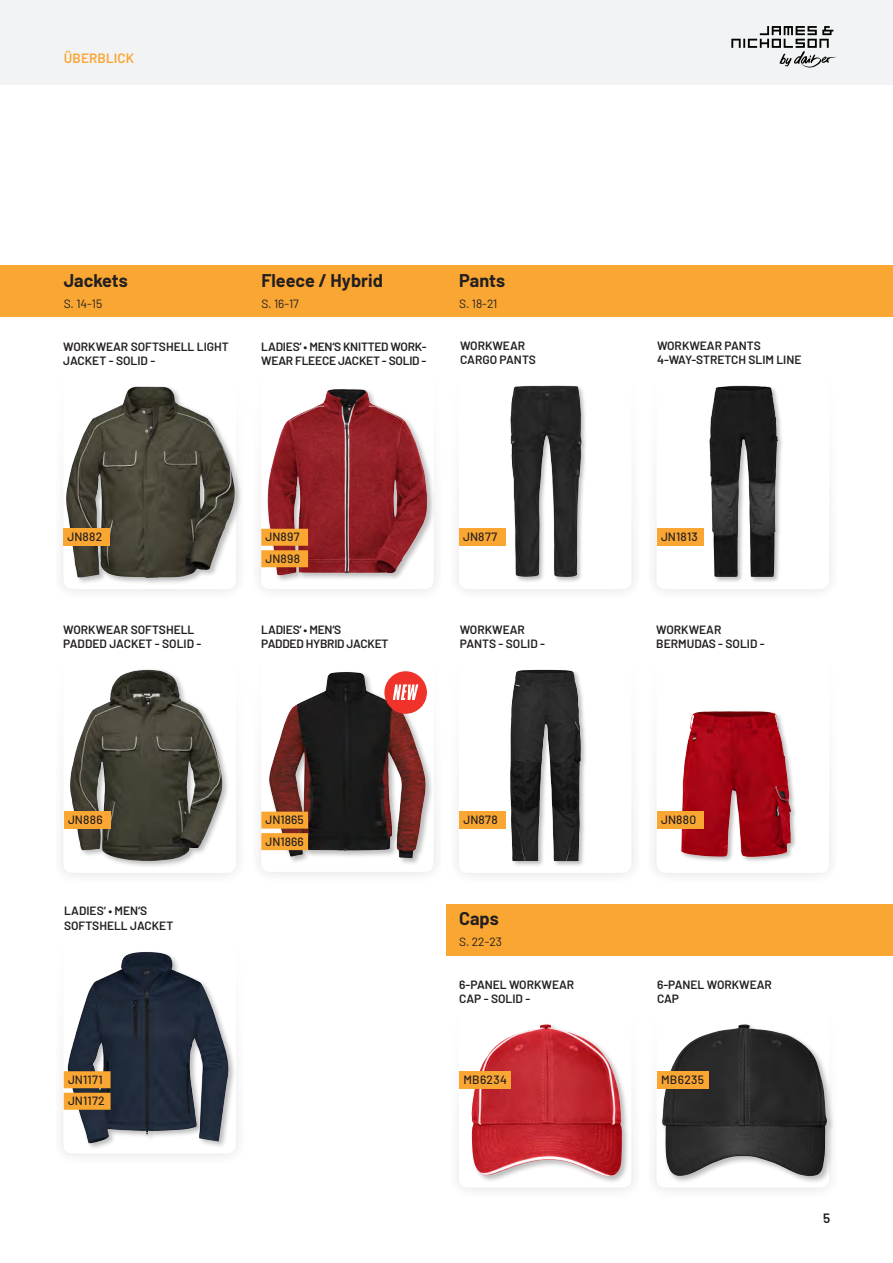
<style>
.page{position:relative;width:893px;height:1263px;background:#fff}
.page>*{position:absolute;margin:0;border:0;box-sizing:border-box;transform-origin:0 0}
.t1{font:700 18px "Barlow";color:#231f20}
.t2{font:600 13.5px "Barlow";letter-spacing:.01em;color:#faa633}
.t3{font:600 13.5px "Barlow";color:#231f20}
.t4{font:600 12px/14.4px "Barlow";color:#231f20}
.t5{font:600 12px/14.4px "Barlow";letter-spacing:-.02em;color:#231f20}
.t6{font:500 12px/21.5px "Barlow";letter-spacing:.015em;color:#231f20}
.t7{font:12px "Barlow";color:#231f20}
</style>
<div class="page">
<div style="left:470px;top:1023px;width:160px;height:161px;background:#231f20;opacity:.3"></div>
<img style="left:472px;top:1024px;width:150px;height:152px">
<div style="left:660px;top:1023px;width:175px;height:161px;background:#231f20;opacity:.3"></div>
<img style="left:662px;top:1024px;width:163px;height:152px">
<div style="left:509px;top:384px;width:79px;height:199px;background:#231f20;opacity:.3"></div>
<img style="left:510px;top:386px;width:44px;height:143px">
<div style="left:509px;top:668px;width:78px;height:199px;background:#231f20;opacity:.3"></div>
<img style="left:510px;top:670px;width:31px;height:191px">
<div style="left:680px;top:710px;width:117px;height:153px;background:#231f20;opacity:.3"></div>
<img style="left:682px;top:711px;width:45px;height:105px">
<div style="left:708px;top:384px;width:76px;height:199px;background:#231f20;opacity:.3"></div>
<img style="left:709px;top:386px;width:35px;height:190px">
<div style="left:64px;top:385px;width:178px;height:201px;background:#231f20;opacity:.3"></div>
<img style="left:66px;top:386px;width:83px;height:192px">
<div style="left:68px;top:668px;width:162px;height:201px;background:#231f20;opacity:.3"></div>
<img style="left:70px;top:670px;width:76px;height:180px">
<div style="left:0;top:266px;width:893px;height:51px;background:#faa633"></div>
<svg style="left:261px;top:389px;width:172px;height:191px"></svg>
<svg style="left:63px;top:952px;width:170px;height:195px"></svg>
<div style="left:63px;top:529px;width:47px;height:17px;background:#faa633"></div>
<div style="left:459px;top:529px;width:47px;height:17px;background:#faa633"></div>
<div style="left:657px;top:529px;width:46px;height:17px;background:#faa633"></div>
<div style="left:64px;top:812px;width:47px;height:17px;background:#faa633"></div>
<div style="left:459px;top:1071px;width:51px;height:17px;background:#faa633"></div>
<div style="left:657px;top:1071px;width:51px;height:17px;background:#faa633"></div>
<div style="left:459px;top:812px;width:47px;height:17px;background:#faa633"></div>
<div style="left:657px;top:812px;width:47px;height:17px;background:#faa633"></div>
<div style="left:446px;top:904px;width:447px;height:51px;background:#faa633"></div>
<svg style="left:261px;top:671px;width:170px;height:192px"></svg>
<div style="left:0;top:0;width:893px;height:85px;background:#f2f3f4"></div>
<svg style="left:731px;top:26px;width:105px;height:42px"></svg>
<p class="t2" style="left:64px;top:48px;width:72px">ÜBERBLICK</p>
<h1 class="t1" style="left:64px;top:267px;width:65px">Jackets</h1>
<p class="t7" style="left:64px;top:295px;width:40px">S. 14-15</p>
<p class="t4" style="left:63px;top:338px;width:167px">WORKWEAR SOFTSHELL LIGHT<br>JACKET - SOLID -</p>
<h1 class="t1" style="left:261px;top:267px;width:123px">Fleece / Hybrid</h1>
<p class="t7" style="left:261px;top:295px;width:39px">S. 16-17</p>
<p class="t5" style="left:261px;top:338px;width:167px">LADIES‘ • MEN‘S KNITTED WORK-<br>WEAR FLEECE JACKET - SOLID -</p>
<h1 class="t1" style="left:459px;top:267px;width:47px">Pants</h1>
<p class="t7" style="left:459px;top:295px;width:40px">S. 18-21</p>
<p class="t4" style="left:460px;top:338px;width:77px">WORKWEAR<br>CARGO PANTS</p>
<p class="t4" style="left:657px;top:338px;width:146px">WORKWEAR PANTS<br>4-WAY-STRETCH SLIM LINE</p>
<p class="t6" style="left:266px;top:525px;width:36px">JN897<br>JN898</p>
<p class="t6" style="left:67px;top:525px;width:36px">JN882</p>
<p class="t6" style="left:463px;top:525px;width:35px">JN877</p>
<p class="t6" style="left:661px;top:525px;width:38px">JN1813</p>
<p class="t4" style="left:63px;top:621px;width:140px">WORKWEAR SOFTSHELL<br>PADDED JACKET - SOLID -</p>
<p class="t5" style="left:261px;top:621px;width:129px">LADIES‘ • MEN‘S<br>PADDED HYBRID JACKET</p>
<p class="t4" style="left:460px;top:621px;width:87px">WORKWEAR<br>PANTS - SOLID -</p>
<p class="t4" style="left:656px;top:621px;width:110px">WORKWEAR<br>BERMUDAS - SOLID -</p>
<p class="t6" style="left:68px;top:808px;width:36px">JN886</p>
<p class="t6" style="left:266px;top:808px;width:40px">JN1865<br>JN1866</p>
<p class="t6" style="left:463px;top:808px;width:36px">JN878</p>
<p class="t6" style="left:661px;top:808px;width:37px">JN880</p>
<p class="t4" style="left:64px;top:903px;width:111px">LADIES‘ • MEN‘S<br>SOFTSHELL JACKET</p>
<h1 class="t1" style="left:459px;top:905px;width:41px">Caps</h1>
<p class="t7" style="left:459px;top:933px;width:44px">S. 22-23</p>
<p class="t4" style="left:459px;top:976px;width:116px">6-PANEL WORKWEAR<br>CAP - SOLID -</p>
<p class="t4" style="left:657px;top:976px;width:116px">6-PANEL WORKWEAR<br>CAP</p>
<p class="t6" style="left:68px;top:1068px;width:38px">JN1171<br>JN1172</p>
<p class="t6" style="left:463px;top:1068px;width:45px">MB6234</p>
<p class="t6" style="left:661px;top:1068px;width:44px">MB6235</p>
<p class="t3" style="left:823px;top:1208px;width:9px">5</p>
</div>
